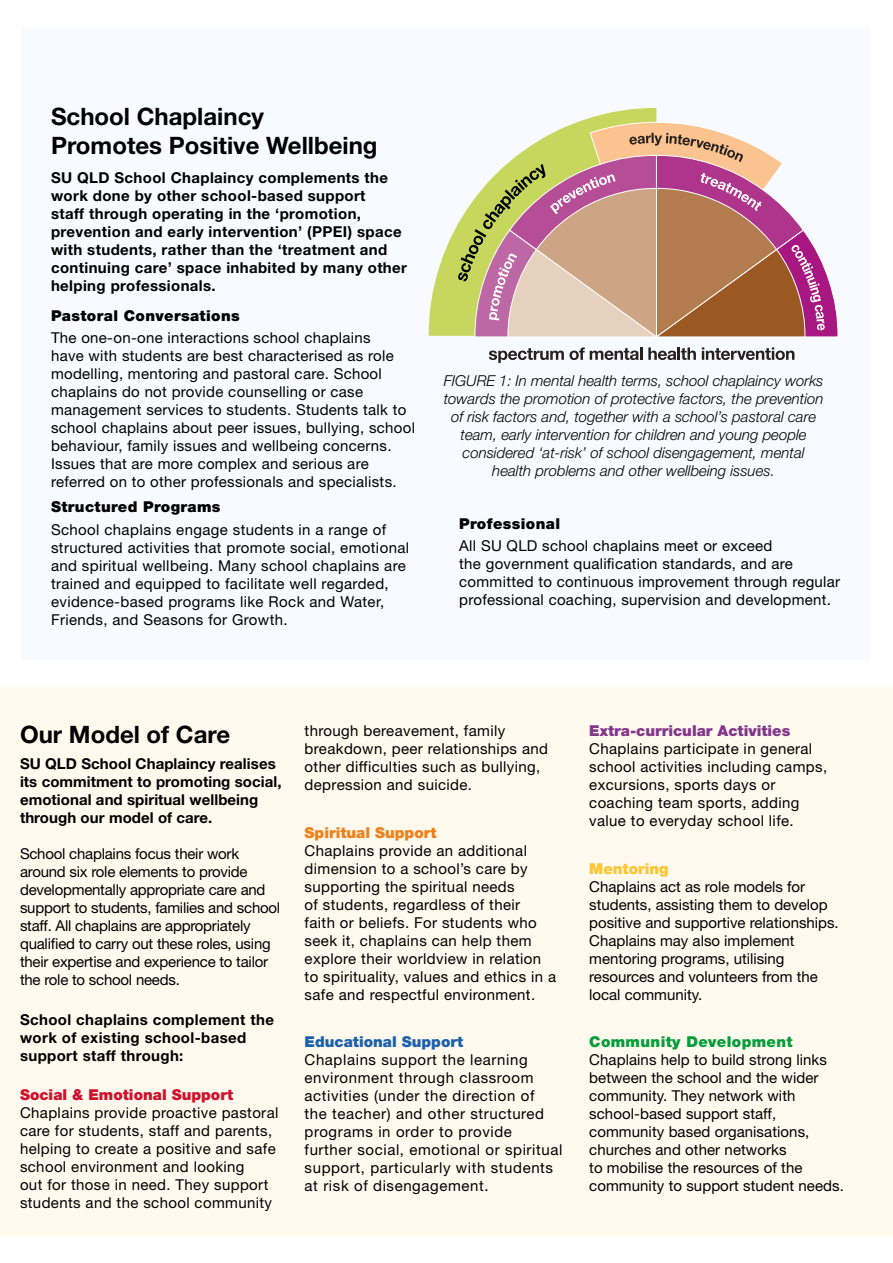
<style>
.page{position:relative;width:893px;height:1263px;background:#fff}
.page>*{position:absolute;margin:0;border:0;box-sizing:border-box;transform-origin:0 0}
.t1{font:700 24px/28.8px "Helvetica Neue LT Std";color:#000}
.t2{font:15px/18px "Helvetica Neue LT Std";letter-spacing:.02em;color:#000}
.t3{font:700 15px/18px "Helvetica Neue LT Std";letter-spacing:.025em;color:#000}
.t4{font:italic 300 15px/18px "Helvetica Neue LT Std";color:#000;text-align:center}
.t5{font:15px/18px "Helvetica Neue LT Std";letter-spacing:-.015em;color:#000}
.t6{font:15px/18px "Helvetica Neue LT Std";letter-spacing:.04em;color:#000}
.t7{font:15px/18px "Helvetica Neue LT Std";color:#000}
.t8{font:700 15px/18px "Helvetica Neue LT Std";letter-spacing:.005em;color:#000}
.t9{font:900 15px "Helvetica Neue LT Std";letter-spacing:.025em;color:#000}
.t10{font:900 15px "Helvetica Neue LT Std";color:#82368c}
.t11{font:900 15px "Helvetica Neue LT Std";color:#cf122d}
.t12{font:900 15px "Helvetica Neue LT Std";letter-spacing:.025em;color:#069e3b}
.t13{font:900 15px "Helvetica Neue LT Std";color:#1d61ac}
.t14{font:900 15px "Helvetica Neue LT Std";color:#f0801a}
.t15{font:900 15px "Helvetica Neue LT Std";color:#fdc52f}
</style>
<div class="page">
<div style="left:21px;top:27px;width:849px;height:632px;background:#f7fafe"></div>
<div style="left:0;top:687px;width:893px;height:549px;background:#fff9ee"></div>
<svg style="left:429px;top:108px;width:227px;height:228px"></svg>
<svg style="left:458px;top:121px;width:380px;height:216px"></svg>
<svg style="left:489px;top:347px;width:153px;height:16px"></svg>
<svg style="left:648px;top:347px;width:48px;height:13px"></svg>
<svg style="left:702px;top:347px;width:92px;height:13px"></svg>
<h1 class="t1" style="left:51px;top:102px;width:328px">School Chaplaincy<br>Promotes Positive Wellbeing</h1>
<p class="t3" style="left:51px;top:169px;width:358px">SU QLD School Chaplaincy complements the work done by other school-based support<br>staff through operating in the ‘promotion, prevention and early intervention’ (PPEI) space with students, rather than the ‘treatment and continuing care’ space inhabited by many other helping professionals.</p>
<p class="t9" style="left:51px;top:307px;width:190px">Pastoral Conversations</p>
<p class="t2" style="left:51px;top:329px;width:365px">The one-on-one interactions school chaplains<br>have with students are best characterised as role modelling, mentoring and pastoral care. School chaplains do not provide counselling or case management services to students. Students talk to school chaplains about peer issues, bullying, school behaviour, family issues and wellbeing concerns.<br>Issues that are more complex and serious are referred on to other professionals and specialists.</p>
<p class="t9" style="left:51px;top:498px;width:171px">Structured Programs</p>
<p class="t2" style="left:51px;top:520px;width:360px">School chaplains engage students in a range of structured activities that promote social, emotional and spiritual wellbeing. Many school chaplains are trained and equipped to facilitate well regarded, evidence-based programs like Rock and Water, Friends, and Seasons for Growth.</p>
<p class="t9" style="left:459px;top:515px;width:102px">Professional</p>
<p class="t4" style="left:444px;top:372px;width:381px">FIGURE 1: In mental health terms, school chaplaincy works towards the promotion of protective factors, the prevention of risk factors and, together with a school’s pastoral care team, early intervention for children and young people considered ‘at-risk’ of school disengagement, mental health problems and other wellbeing issues.</p>
<p class="t2" style="left:459px;top:537px;width:382px">All SU QLD school chaplains meet or exceed<br>the government qualification standards, and are committed to continuous improvement through regular professional coaching, supervision and development.</p>
<h1 class="t1" style="left:20px;top:719px;width:212px">Our Model of Care</h1>
<p class="t8" style="left:20px;top:754px;width:263px">SU QLD School Chaplaincy realises its commitment to promoting social, emotional and spiritual wellbeing through our model of care.</p>
<p class="t5" style="left:20px;top:844px;width:262px">School chaplains focus their work around six role elements to provide developmentally appropriate care and support to students, families and school staff. All chaplains are appropriately qualified to carry out these roles, using their expertise and experience to tailor the role to school needs.</p>
<p class="t3" style="left:20px;top:1011px;width:255px">School chaplains complement the work of existing school-based support staff through:</p>
<p class="t11" style="left:20px;top:1086px;width:215px">Social &amp; Emotional Support</p>
<p class="t2" style="left:20px;top:1104px;width:260px">Chaplains provide proactive pastoral care for students, staff and parents, helping to create a positive and safe school environment and looking<br>out for those in need. They support students and the school community</p>
<p class="t2" style="left:305px;top:722px;width:245px">through bereavement, family breakdown, peer relationships and other difficulties such as bullying, depression and suicide.</p>
<p class="t14" style="left:305px;top:823px;width:133px">Spiritual Support</p>
<p class="t2" style="left:305px;top:841px;width:253px">Chaplains provide an additional dimension to a school’s care by supporting the spiritual needs<br>of students, regardless of their<br>faith or beliefs. For students who seek it, chaplains can help them explore their worldview in relation to spirituality, values and ethics in a safe and respectful environment.</p>
<p class="t13" style="left:305px;top:1033px;width:160px">Educational Support</p>
<p class="t6" style="left:305px;top:1051px;width:259px">Chaplains support the learning environment through classroom activities (under the direction of<br>the teacher) and other structured programs in order to provide further social, emotional or spiritual support, particularly with students at risk of disengagement.</p>
<p class="t10" style="left:589px;top:722px;width:203px">Extra-curricular Activities</p>
<p class="t2" style="left:589px;top:740px;width:239px">Chaplains participate in general school activities including camps, excursions, sports days or coaching team sports, adding value to everyday school life.</p>
<p class="t15" style="left:589px;top:859px;width:81px">Mentoring</p>
<p class="t7" style="left:589px;top:877px;width:251px">Chaplains act as role models for students, assisting them to develop positive and supportive relationships.<br>Chaplains may also implement mentoring programs, utilising resources and volunteers from the local community.</p>
<p class="t12" style="left:589px;top:1033px;width:205px">Community Development</p>
<p class="t2" style="left:589px;top:1051px;width:256px">Chaplains help to build strong links between the school and the wider community. They network with school-based support staff, community based organisations, churches and other networks<br>to mobilise the resources of the community to support student needs.</p>
</div>
